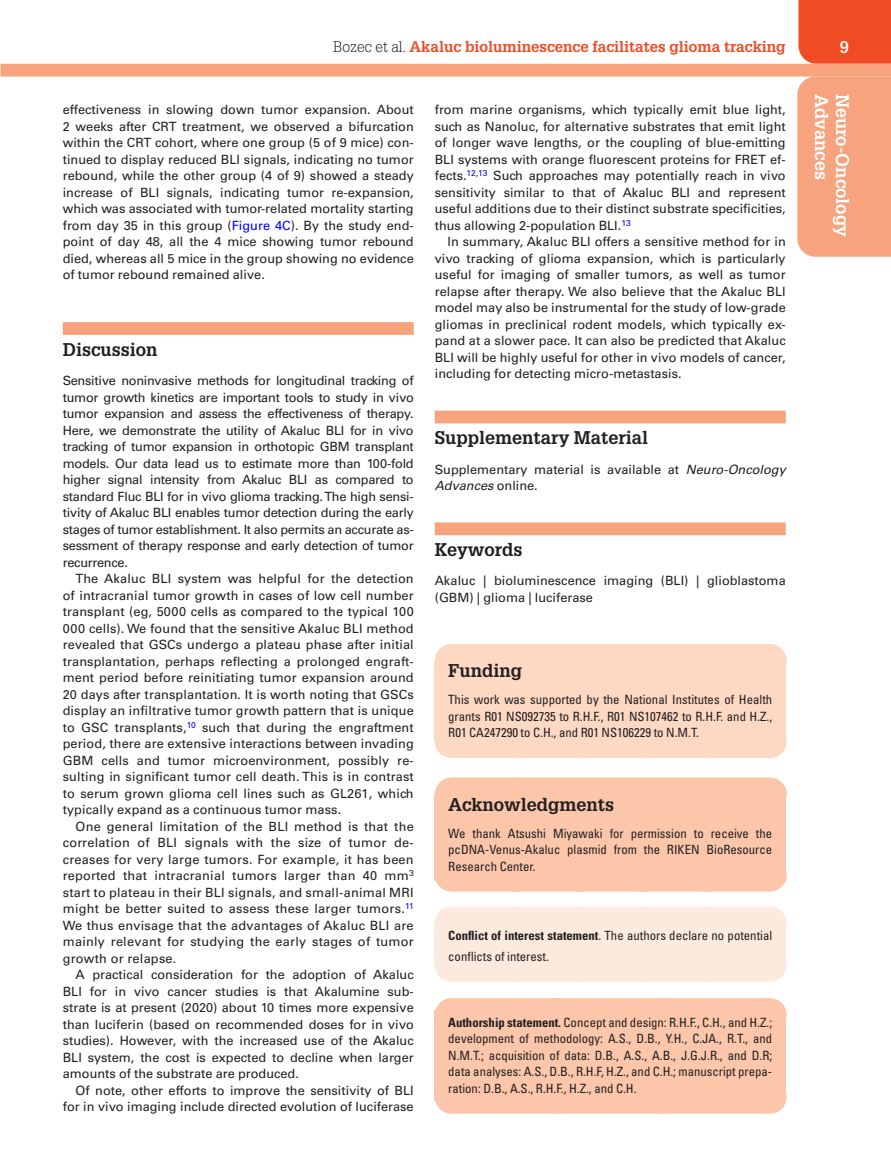
<style>
.page{position:relative;width:891px;height:1175px;background:#fff}
.page>*{position:absolute;margin:0;border:0;box-sizing:border-box;transform-origin:0 0}
.t1{font:700 18px "Glypha LT Std";color:#231f20}
.t2{font:700 18px "Glypha LT Std";color:#fff}
.t3{font:700 16.5px "Glypha LT Std";color:#fff}
.t4{font:700 15px "Glypha LT Std";color:#f04b22}
.t5{font:12.75px/16.5px "Univers LT Std";color:#231f20;text-align:justify}
.t6{font:condensed 12.75px/16.5px "Univers LT Std";color:#231f20;text-align:justify}
.s1{font-weight:300;color:#231f20}
.s2{color:#00f}
.s3{font-style:italic}
.s4{font-weight:700}
</style>
<div class="page">
<div style="left:799px;top:0;width:92px;height:64px;background:#f04b22"></div>
<div style="left:1px;top:64px;width:890px;height:12px;background:#f7a37d"></div>
<div style="left:797px;top:76px;width:94px;height:181px;background:#f7a37d"></div>
<div style="left:63px;top:322px;width:351px;height:13px;background:#f7a37d"></div>
<div style="left:435px;top:410px;width:351px;height:13px;background:#f7a37d"></div>
<div style="left:435px;top:522px;width:351px;height:13px;background:#f7a37d"></div>
<div style="left:435px;top:661px;width:351px;height:33px;background:#fdd8c3"></div>
<div style="left:451px;top:644px;width:318px;height:33px;background:#fdd8c3"></div>
<hr style="left:769px;top:644px;width:1px;height:33px;background:#fdd8c3">
<div style="left:435px;top:692px;width:351px;height:48px;background:#fdd8c3"></div>
<div style="left:451px;top:725px;width:318px;height:33px;background:#fdd8c3"></div>
<hr style="left:769px;top:725px;width:1px;height:33px;background:#fdd8c3">
<div style="left:435px;top:794px;width:351px;height:32px;background:#fbc6aa"></div>
<div style="left:451px;top:777px;width:318px;height:33px;background:#fbc6aa"></div>
<svg style="left:515px;top:777px;width:222px;height:1px"></svg>
<hr style="left:769px;top:777px;width:1px;height:33px;background:#fbc6aa">
<div style="left:435px;top:824px;width:351px;height:56px;background:#fbc6aa"></div>
<div style="left:451px;top:858px;width:318px;height:33px;background:#fbc6aa"></div>
<hr style="left:769px;top:858px;width:1px;height:33px;background:#fbc6aa">
<div style="left:435px;top:922px;width:351px;height:43px;background:#fdeade"></div>
<div style="left:451px;top:906px;width:318px;height:33px;background:#fdeade"></div>
<svg style="left:515px;top:906px;width:222px;height:1px"></svg>
<hr style="left:769px;top:906px;width:1px;height:33px;background:#fdeade">
<div style="left:451px;top:948px;width:318px;height:33px;background:#fdeade"></div>
<hr style="left:769px;top:948px;width:1px;height:33px;background:#fdeade">
<div style="left:435px;top:1010px;width:351px;height:90px;background:#fbc6aa"></div>
<div style="left:451px;top:998px;width:318px;height:33px;background:#fbc6aa"></div>
<svg style="left:562px;top:998px;width:154px;height:1px"></svg>
<hr style="left:769px;top:998px;width:1px;height:33px;background:#fbc6aa">
<div style="left:451px;top:1080px;width:318px;height:33px;background:#fbc6aa"></div>
<hr style="left:769px;top:1080px;width:1px;height:33px;background:#fbc6aa">
<p class="t4" style="left:333px;top:37px;width:454px"><span class="s1">Bozec et al.</span> Akaluc bioluminescence facilitates glioma tracking</p>
<p class="t3" style="left:840px;top:37px;width:11px">9</p>
<h1 class="t2" style="left:833px;top:94px;width:88px;rotate:90deg">Advances</h1>
<h1 class="t2" style="left:854px;top:94px;width:145px;rotate:90deg">Neuro-Oncology</h1>
<p class="t5" style="left:63px;top:102px;width:353px">effectiveness in slowing down tumor expansion. About 2 weeks after CRT treatment, we observed a bifurcation within the CRT cohort, where one group (5 of 9 mice) con&shy;tinued to display reduced BLI signals, indicating no tumor rebound, while the other group (4 of 9) showed a steady increase of BLI signals, indicating tumor re-expansion, which was associated with tumor-related mortality starting from day 35 in this group (<span class="s2">Figure 4C</span>). By the study end&shy;point of day 48, all the 4 mice showing tumor rebound died, whereas all 5 mice in the group showing no evidence of tumor rebound remained alive.</p>
<p class="t5" style="left:435px;top:102px;width:353px">from marine organisms, which typically emit blue light, such as Nanoluc, for alternative substrates that emit light of longer wave lengths, or the coupling of blue-emitting BLI systems with orange fluorescent proteins for FRET ef&shy;fects.<sup>12</sup><sup>,</sup><sup>13</sup> Such approaches may potentially reach in vivo sensitivity similar to that of Akaluc BLI and represent useful additions due to their distinct substrate specificities, thus allowing 2-population BLI.<sup>13</sup></p>
<p class="t5" style="left:435px;top:234px;width:353px;text-indent:13px">In summary, Akaluc BLI offers a sensitive method for in vivo tracking of glioma expansion, which is particularly useful for imaging of smaller tumors, as well as tumor relapse after therapy. We also believe that the Akaluc BLI model may also be instrumental for the study of low-grade gliomas in preclinical rodent models, which typically ex&shy;pand at a slower pace. It can also be predicted that Akaluc BLI will be highly useful for other in vivo models of cancer, including for detecting micro-metastasis.</p>
<h1 class="t1" style="left:63px;top:338px;width:96px">Discussion</h1>
<p class="t5" style="left:63px;top:372px;width:353px">Sensitive noninvasive methods for longitudinal tracking of tumor growth kinetics are important tools to study in vivo tumor expansion and assess the effectiveness of therapy.<br>Here, we demonstrate the utility of Akaluc BLI for in vivo tracking of tumor expansion in orthotopic GBM transplant models. Our data lead us to estimate more than 100-fold higher signal intensity from Akaluc BLI as compared to standard Fluc BLI for in vivo glioma tracking. The high sensi&shy;tivity of Akaluc BLI enables tumor detection during the early stages of tumor establishment. It also permits an accurate as&shy;sessment of therapy response and early detection of tumor recurrence.</p>
<p class="t5" style="left:63px;top:570px;width:353px;text-indent:13px">The Akaluc BLI system was helpful for the detection of intracranial tumor growth in cases of low cell number transplant (eg, 5000 cells as compared to the typical 100<br>000 cells). We found that the sensitive Akaluc BLI method revealed that GSCs undergo a plateau phase after initial transplantation, perhaps reflecting a prolonged engraft&shy;ment period before reinitiating tumor expansion around 20 days after transplantation. It is worth noting that GSCs display an infiltrative tumor growth pattern that is unique to GSC transplants,<sup>10</sup> such that during the engraftment period, there are extensive interactions between invading GBM cells and tumor microenvironment, possibly re&shy;sulting in significant tumor cell death. This is in contrast to serum grown glioma cell lines such as GL261, which typically expand as a continuous tumor mass.</p>
<p class="t5" style="left:63px;top:818px;width:353px;text-indent:13px">One general limitation of the BLI method is that the correlation of BLI signals with the size of tumor de&shy;creases for very large tumors. For example, it has been reported that intracranial tumors larger than 40 mm<sup>3 </sup>start to plateau in their BLI signals, and small-animal MRI might be better suited to assess these larger tumors.<sup>11<br></sup>We thus envisage that the advantages of Akaluc BLI are mainly relevant for studying the early stages of tumor growth or relapse.</p>
<p class="t5" style="left:63px;top:966px;width:353px;text-indent:13px">A practical consideration for the adoption of Akaluc BLI for in vivo cancer studies is that Akalumine sub&shy;strate is at present (2020) about 10 times more expensive than luciferin (based on recommended doses for in vivo studies). However, with the increased use of the Akaluc BLI system, the cost is expected to decline when larger amounts of the substrate are produced.</p>
<p class="t5" style="left:63px;top:1082px;width:352px;text-align:right">Of note, other efforts to improve the sensitivity of BLI for in vivo imaging include directed evolution of luciferase</p>
<h1 class="t1" style="left:435px;top:427px;width:215px">Supplementary Material</h1>
<p class="t5" style="left:435px;top:461px;width:353px">Supplementary material is available at <span class="s3">Neuro-Oncology<br>Advances</span> online.</p>
<h1 class="t1" style="left:435px;top:538px;width:89px">Keywords</h1>
<p class="t5" style="left:435px;top:573px;width:353px">Akaluc | bioluminescence imaging (BLI) | glioblastoma (GBM) | glioma | luciferase</p>
<h1 class="t1" style="left:448px;top:659px;width:76px">Funding</h1>
<p class="t6" style="left:448px;top:691px;width:326px">This work was supported by the National Institutes of Health grants R01 NS092735 to R.H.F., R01 NS107462 to R.H.F. and H.Z., R01 CA247290 to C.H., and R01 NS106229 to N.M.T.</p>
<h1 class="t1" style="left:448px;top:793px;width:168px">Acknowledgments</h1>
<p class="t6" style="left:448px;top:824px;width:326px">We thank Atsushi Miyawaki for permission to receive the pcDNA-Venus-Akaluc plasmid from the RIKEN BioResource Research Center.</p>
<p class="t6" style="left:448px;top:924px;width:326px;line-height:21px"><span class="s4">Conflict of interest statement</span>. The authors declare no potential conflicts of interest.</p>
<p class="t6" style="left:448px;top:1013px;width:326px"><span class="s4">Authorship statement.</span> Concept and design: R.H.F., C.H., and H.Z.; development of methodology: A.S., D.B., Y.H., C.JA., R.T., and N.M.T.; acquisition of data: D.B., A.S., A.B., J.G.J.R., and D.R; data analyses: A.S., D.B., R.H.F, H.Z., and C.H.; manuscript prepa&shy;ration: D.B., A.S., R.H.F., H.Z., and C.H.</p>
</div>
